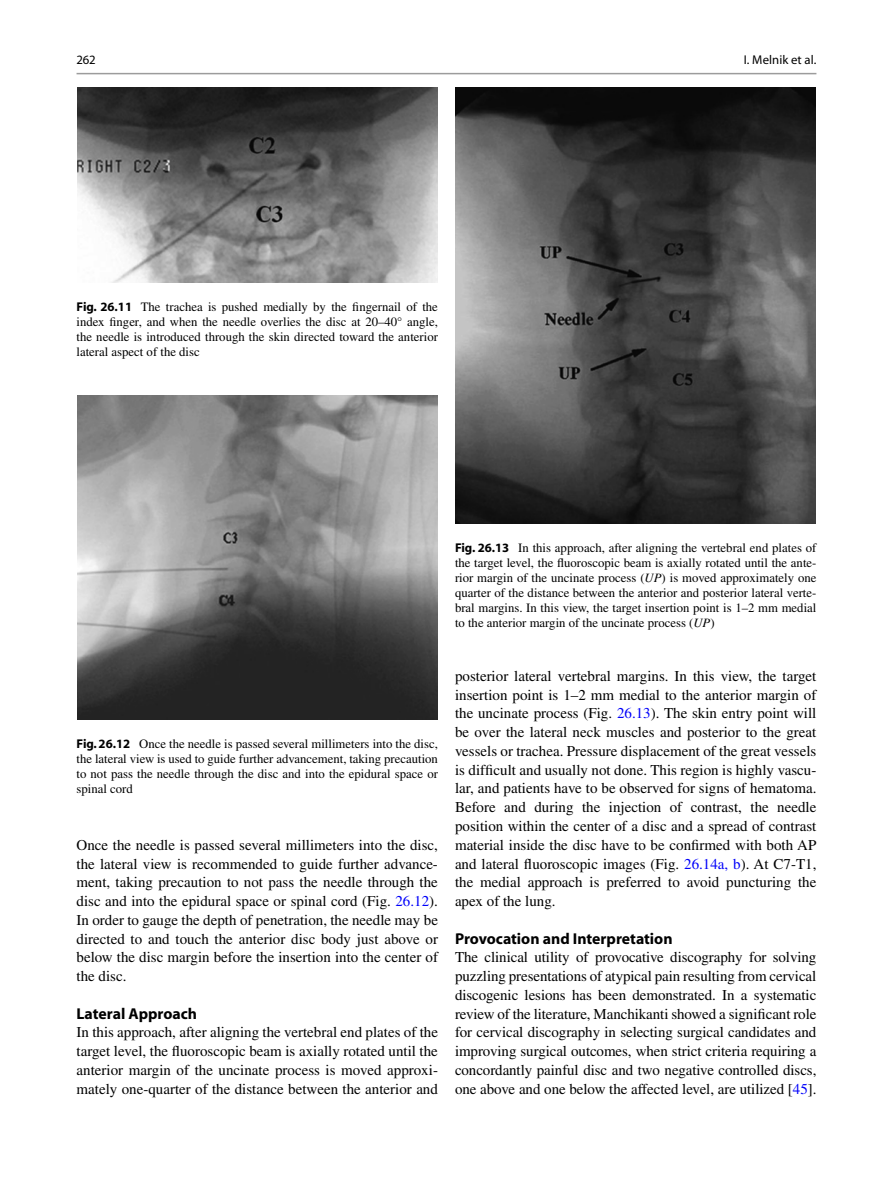
<style>
.page{position:relative;width:893px;height:1187px;background:#fff}
.page>*{position:absolute;margin:0;border:0;box-sizing:border-box;transform-origin:0 0}
.t1{font:700 15.75px "Xmwhjw Pytbhn Myriad";color:#000}
.t2{font:15px/18.8px "Jbwljm Cyjbjt Times";color:#000;text-align:justify}
.t3{font:12.75px/15px "Jbwljm Cyjbjt Times";color:#000;text-align:justify}
.t4{font:12.75px "Tsgxyh Xrbbcc Myriad";color:#000}
.s1{font-family:"Xmwhjw Pytbhn Myriad";font-weight:700}
.s2{font-family:"Wyvlch Gtsjhk Times";font-style:italic}
.s3{color:#0000fa}
</style>
<div class="page">
<img style="left:77px;top:88px;width:360px;height:194px">
<img style="left:77px;top:395px;width:360px;height:324px">
<img style="left:456px;top:88px;width:360px;height:435px">
<hr style="left:77px;top:73px;width:739px;height:1px;background:#9c9c9c">
<p class="t4" style="left:77px;top:55px;width:21px">262</p>
<p class="t4" style="left:744px;top:55px;width:74px">I. Melnik et al.</p>
<p class="t3" style="left:77px;top:300px;width:363px"><span class="s1">Fig. 26.11</span> The trachea is pushed medially by the fingernail of the index finger, and when the needle overlies the disc at 20–40° angle, the needle is introduced through the skin directed toward the anterior lateral aspect of the disc</p>
<p class="t3" style="left:455px;top:541px;width:363px"><span class="s1">Fig. 26.13</span> In this approach, after aligning the vertebral end plates of the target level, the fluoroscopic beam is axially rotated until the ante&shy;rior margin of the uncinate process ( <span class="s2">UP</span> ) is moved approximately one quarter of the distance between the anterior and posterior lateral verte&shy;bral margins. In this view, the target insertion point is 1–2 mm medial to the anterior margin of the uncinate process ( <span class="s2">UP</span> )</p>
<p class="t3" style="left:77px;top:737px;width:363px"><span class="s1">Fig. 26.12</span> Once the needle is passed several millimeters into the disc, the lateral view is used to guide further advancement, taking precaution to not pass the needle through the disc and into the epidural space or spinal cord</p>
<p class="t2" style="left:77px;top:836px;width:363px">Once the needle is passed several millimeters into the disc, the lateral view is recommended to guide further advance&shy;ment, taking precaution to not pass the needle through the disc and into the epidural space or spinal cord (Fig. <span class="s3">26.12</span> ).<br>In order to gauge the depth of penetration, the needle may be directed to and touch the anterior disc body just above or below the disc margin before the insertion into the center of the disc.</p>
<p class="t1" style="left:77px;top:1007px;width:122px">Lateral Approach</p>
<p class="t2" style="left:77px;top:1024px;width:363px">In this approach, after aligning the vertebral end plates of the target level, the fluoroscopic beam is axially rotated until the anterior margin of the uncinate process is moved approxi&shy;mately one-quarter of the distance between the anterior and</p>
<p class="t2" style="left:455px;top:668px;width:363px">posterior lateral vertebral margins. In this view, the target insertion point is 1–2 mm medial to the anterior margin of the uncinate process (Fig. <span class="s3">26.13</span> ). The skin entry point will be over the lateral neck muscles and posterior to the great vessels or trachea. Pressure displacement of the great vessels is difficult and usually not done. This region is highly vascu&shy;lar, and patients have to be observed for signs of hematoma.<br>Before and during the injection of contrast, the needle position within the center of a disc and a spread of contrast material inside the disc have to be confirmed with both AP and lateral fluoroscopic images (Fig. <span class="s3">26.14a, b</span> ). At C7-T1, the medial approach is preferred to avoid puncturing the apex of the lung.</p>
<p class="t1" style="left:455px;top:932px;width:219px">Provocation and Interpretation</p>
<p class="t2" style="left:455px;top:949px;width:363px">The clinical utility of provocative discography for solving puzzling presentations of atypical pain resulting from cervical discogenic lesions has been demonstrated. In a systematic review of the literature, Manchikanti showed a significant role for cervical discography in selecting surgical candidates and improving surgical outcomes, when strict criteria requiring a concordantly painful disc and two negative controlled discs, one above and one below the affected level, are utilized [ <span class="s3">45</span> ].</p>
</div>
